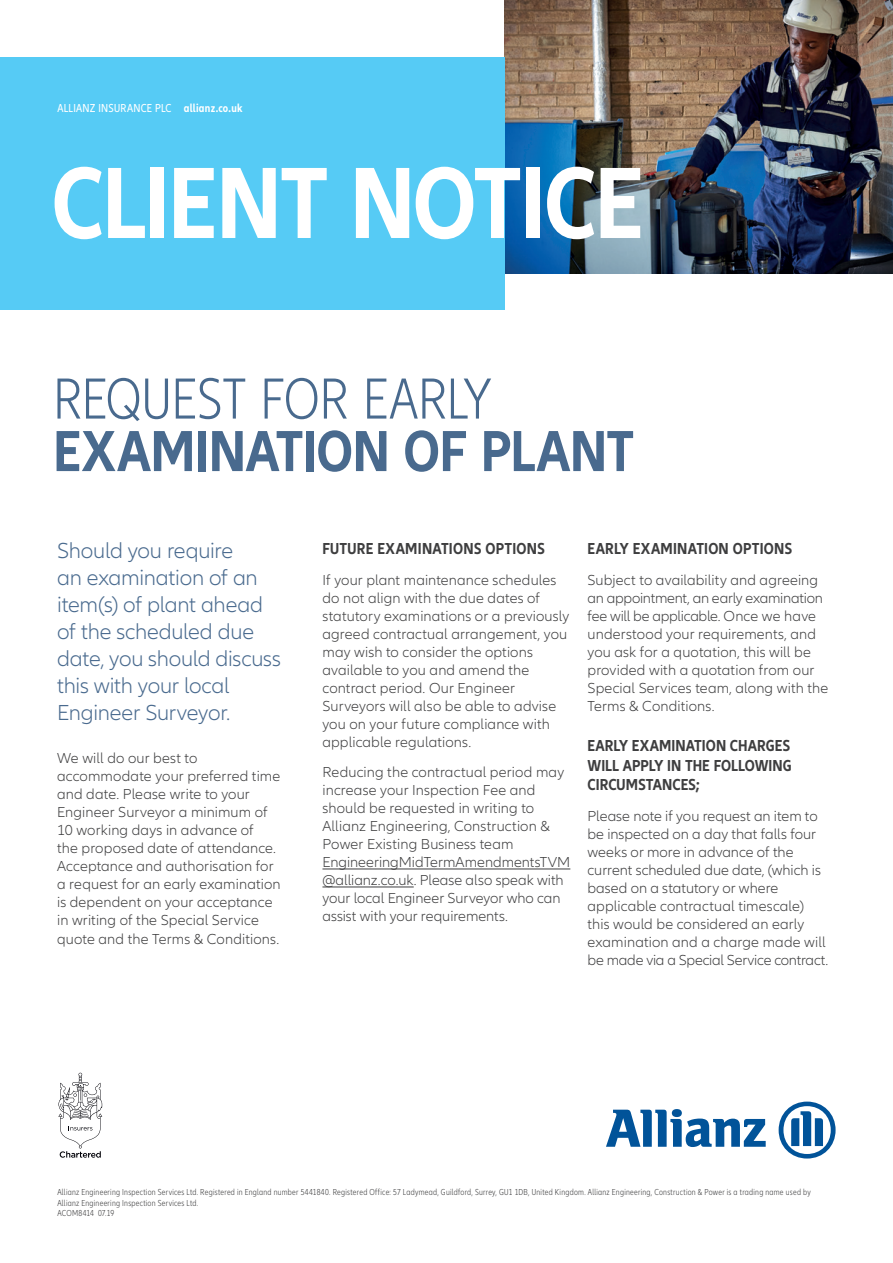
<style>
.page{position:relative;width:893px;height:1263px;background:#fff}
.page>*{position:absolute;margin:0;border:0;box-sizing:border-box;transform-origin:0 0}
.t1{font:700 condensed 105px "Allianz Neo";letter-spacing:-.015em;color:#fff}
.t2{font:700 condensed 60px "Allianz Neo";letter-spacing:-.005em;color:#496a8e}
.t3{font:300 condensed 60px "Allianz Neo";color:#496a8e}
.t4{font:300 22.5px/27px "Allianz Neo";letter-spacing:-.015em;color:#496a8e}
.t5{font:700 condensed 16.5px/19.5px "Allianz Neo";letter-spacing:.005em;color:#3e3e3f;text-align:justify}
.t6{font:300 15px/18px "Allianz Neo";letter-spacing:.005em;color:#3e3e3f}
.t7{font:condensed 12px "Allianz Neo";letter-spacing:.025em;color:#fff}
.t8{font:300 condensed 9px/10.5px "Allianz Neo";letter-spacing:.03em;color:#3e3e3f}
.s1{font-weight:700}
</style>
<div class="page">
<img style="left:504px;top:0;width:389px;height:273px">
<div style="left:0;top:57px;width:504px;height:252px;background:#56cbf5"></div>
<svg style="left:58px;top:1073px;width:44px;height:85px"></svg>
<hr style="left:322px;top:868px;width:248px;height:1px;background:#3e3e3f">
<hr style="left:322px;top:886px;width:92px;height:1px;background:#3e3e3f">
<svg style="left:606px;top:1109px;width:160px;height:38px"></svg>
<svg style="left:779px;top:1101px;width:57px;height:57px"></svg>
<p class="t7" style="left:57px;top:101px;width:187px">ALLIANZ INSURANCE PLC <span class="s1">allianz.co.uk</span></p>
<h1 class="t1" style="left:51px;top:142px;width:594px">CLIENT NOTICE</h1>
<h2 class="t3" style="left:53px;top:365px;width:439px">REQUEST FOR EARLY</h2>
<h2 class="t2" style="left:53px;top:416px;width:583px">EXAMINATION OF PLANT</h2>
<h3 class="t4" style="left:57px;top:538px;width:225px">Should you require<br>an examination of an item(s) of plant ahead of the scheduled due date, you should discuss this with your local<br>Engineer Surveyor.</h3>
<p class="t6" style="left:57px;top:750px;width:225px">We will do our best to accommodate your preferred time and date. Please write to your<br>Engineer Surveyor a minimum of<br>10 working days in advance of<br>the proposed date of attendance.<br>Acceptance and authorisation for a request for an early examination is dependent on your acceptance in writing of the Special Service quote and the Terms &amp; Conditions.</p>
<p class="t5" style="left:322px;top:539px;width:224px">FUTURE EXAMINATIONS OPTIONS</p>
<p class="t6" style="left:322px;top:571px;width:248px">If your plant maintenance schedules do not align with the due dates of statutory examinations or a previously agreed contractual arrangement, you may wish to consider the options available to you and amend the contract period. Our Engineer Surveyors will also be able to advise you on your future compliance with applicable regulations.</p>
<p class="t6" style="left:322px;top:764px;width:249px">Reducing the contractual period may increase your Inspection Fee and should be requested in writing to Allianz Engineering, Construction &amp; Power Existing Business team EngineeringMidTermAmendmentsTVM @allianz.co.uk. Please also speak with your local Engineer Surveyor who can assist with your requirements.</p>
<p class="t5" style="left:587px;top:539px;width:206px">EARLY EXAMINATION OPTIONS</p>
<p class="t6" style="left:587px;top:571px;width:242px">Subject to availability and agreeing an appointment, an early examination fee will be applicable. Once we have understood your requirements, and you ask for a quotation, this will be provided with a quotation from our Special Services team, along with the Terms &amp; Conditions.</p>
<p class="t5" style="left:587px;top:737px;width:206px">EARLY EXAMINATION CHARGES WILL APPLY IN THE FOLLOWING CIRCUMSTANCES;</p>
<p class="t6" style="left:587px;top:808px;width:242px">Please note if you request an item to be inspected on a day that falls four weeks or more in advance of the current scheduled due date, (which is based on a statutory or where applicable contractual timescale) this would be considered an early examination and a charge made will be made via a Special Service contract.</p>
<p class="t8" style="left:57px;top:1187px;width:755px">Allianz Engineering Inspection Services Ltd. Registered in England number 5441840. Registered Office: 57 Ladymead, Guildford, Surrey, GU1 1DB, United Kingdom. Allianz Engineering, Construction &amp; Power is a trading name used by<br>Allianz Engineering Inspection Services Ltd.<br>ACOM8414 07.19</p>
</div>
